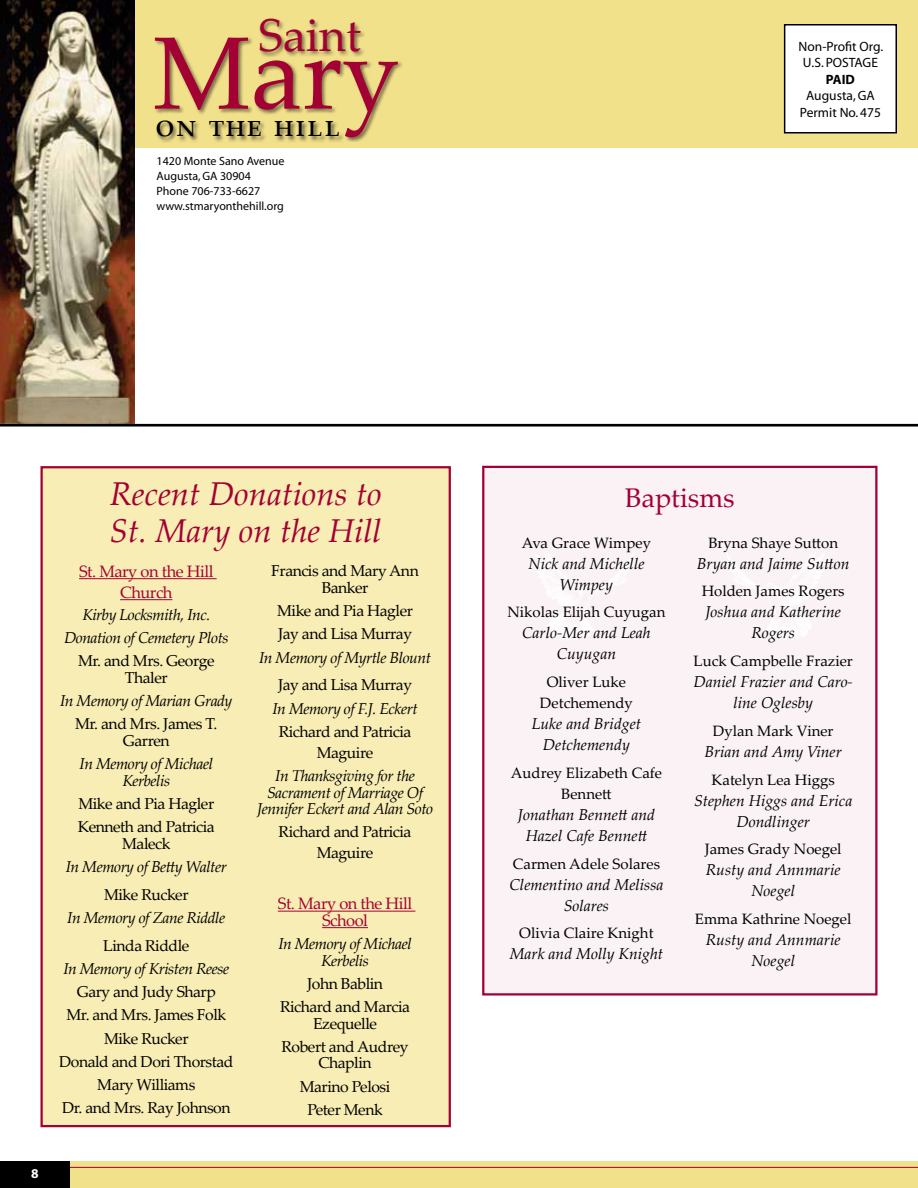
<style>
.page{position:relative;width:918px;height:1188px;background:#fff}
.page>*{position:absolute;margin:0;border:0;box-sizing:border-box;transform-origin:0 0}
.t1{font:103.05px "Palatino Linotype";color:#a30134}
.t2{font:46.2px "Palatino Linotype";color:#a30134}
.t3{font:33.15px "Palatino Linotype";color:#000}
.t4{font:italic 33px/37.5px "Palatino Linotype";color:#a30134}
.t5{font:27px "Palatino Linotype";color:#a30134}
.t6{font:16.5px/21px "Palatino Linotype";letter-spacing:-.03em;color:#a30134;text-align:center}
.t7{font:15.75px/23.2px "Palatino Linotype";letter-spacing:-.03em;color:#000;text-align:center}
.t8{font:italic 15.75px/21px "Palatino Linotype";color:#000;text-align:center}
.t9{font:italic 15.75px/16.5px "Palatino Linotype";letter-spacing:-.03em;color:#000;text-align:center}
.t10{font:15px/21px "Palatino Linotype";color:#000;text-align:center}
.t11{font:13.5px/16.5px "Myriad";color:#000;text-align:center}
.t12{font:700 13.5px "Myriad";color:#000}
.t13{font:700 13.5px "Myriad";color:#fff}
.t14{font:12px/15px "Myriad";color:#000}
</style>
<div class="page">
<div style="left:0;top:1161px;width:918px;height:27px;background:#f2e18b"></div>
<hr style="left:0;top:1167px;width:918px;height:1px;background:#a30134">
<div style="left:0;top:1161px;width:70px;height:27px;background:#000"></div>
<div style="left:0;top:0;width:918px;height:148px;background:#f2e18b"></div>
<div style="left:259px;top:18px;width:107px;height:40px;background:#000;opacity:.5"></div>
<img style="left:0;top:0;width:135px;height:424px">
<div style="left:785px;top:25px;width:111px;height:108px;background:#fff"></div>
<div style="left:784px;top:24px;width:113px;height:110px;border:2px solid #000"></div>
<div style="left:154px;top:36px;width:250px;height:106px;background:#000;opacity:.5"></div>
<div style="left:155px;top:120px;width:189px;height:22px;background:#000;opacity:.6"></div>
<hr style="left:0;top:424px;width:918px;height:3px;background:#000">
<div style="left:40px;top:466px;width:411px;height:661px;background:#f8edb4;border:2px solid #a30134"></div>
<hr style="left:79px;top:578px;width:138px;height:1px;background:#a30134">
<hr style="left:120px;top:599px;width:52px;height:1px;background:#a30134">
<hr style="left:278px;top:911px;width:137px;height:1px;background:#a30134">
<hr style="left:322px;top:927px;width:46px;height:1px;background:#a30134">
<div style="left:482px;top:466px;width:396px;height:530px;background:#faf2f5;border:2px solid #a30134"></div>
<img style="left:727px;top:555px;width:38px;height:36px">
<img style="left:565px;top:555px;width:68px;height:35px">
<h2 class="t2" style="left:259px;top:3px;width:104px">Saint</h2>
<h1 class="t1" style="left:153px;top:0;width:248px">Mary</h1>
<h3 class="t3" style="left:155px;top:101px;width:186px">on the hill</h3>
<p class="t14" style="left:157px;top:154px;width:129px">1420 Monte Sano Avenue<br>Augusta, GA 30904<br>Phone 706-733-6627 www.stmaryonthehill.org</p>
<p class="t11" style="left:799px;top:39px;width:86px">Non-Profit Org.<br>U.S. POSTAGE</p>
<p class="t12" style="left:826px;top:72px;width:31px">PAID</p>
<p class="t11" style="left:806px;top:88px;width:70px">Augusta, GA</p>
<p class="t11" style="left:800px;top:105px;width:83px">Permit No. 475</p>
<p class="t13" style="left:31px;top:1166px;width:9px">8</p>
<h3 class="t4" style="left:110px;top:474px;width:274px">Recent Donations to<br>St. Mary on the Hill</h3>
<h3 class="t5" style="left:625px;top:478px;width:111px">Baptisms</h3>
<p class="t10" style="left:522px;top:531px;width:131px">Ava Grace Wimpey</p>
<p class="t8" style="left:528px;top:552px;width:118px">Nick and Michelle<br>Wimpey</p>
<p class="t10" style="left:507px;top:601px;width:160px">Nikolas Elijah Cuyugan</p>
<p class="t8" style="left:522px;top:622px;width:130px">Carlo-Mer and Leah<br>Cuyugan</p>
<p class="t10" style="left:540px;top:671px;width:94px">Oliver Luke<br>Detchemendy</p>
<p class="t8" style="left:532px;top:713px;width:111px">Luke and Bridget<br>Detchemendy</p>
<p class="t10" style="left:511px;top:762px;width:153px">Audrey Elizabeth Cafe<br>Bennett</p>
<p class="t8" style="left:518px;top:803px;width:139px">Jonathan Bennett and<br>Hazel Cafe Bennett</p>
<p class="t10" style="left:513px;top:852px;width:149px">Carmen Adele Solares</p>
<p class="t8" style="left:509px;top:873px;width:156px">Clementino and Melissa<br>Solares</p>
<p class="t10" style="left:519px;top:922px;width:136px">Olivia Claire Knight</p>
<p class="t8" style="left:510px;top:943px;width:155px">Mark and Molly Knight</p>
<p class="t10" style="left:708px;top:531px;width:131px">Bryna Shaye Sutton</p>
<p class="t8" style="left:697px;top:552px;width:154px">Bryan and Jaime Sutton</p>
<p class="t10" style="left:702px;top:580px;width:144px">Holden James Rogers</p>
<p class="t8" style="left:705px;top:601px;width:137px">Joshua and Katherine<br>Rogers</p>
<p class="t10" style="left:694px;top:650px;width:161px">Luck Campbelle Frazier</p>
<p class="t8" style="left:694px;top:671px;width:161px">Daniel Frazier and Caro&shy;line Oglesby</p>
<p class="t10" style="left:713px;top:720px;width:122px">Dylan Mark Viner</p>
<p class="t8" style="left:705px;top:740px;width:139px">Brian and Amy Viner</p>
<p class="t10" style="left:712px;top:768px;width:125px">Katelyn Lea Higgs</p>
<p class="t8" style="left:694px;top:789px;width:160px">Stephen Higgs and Erica<br>Dondlinger</p>
<p class="t10" style="left:705px;top:838px;width:138px">James Grady Noegel</p>
<p class="t8" style="left:706px;top:859px;width:136px">Rusty and Annmarie<br>Noegel</p>
<p class="t10" style="left:695px;top:908px;width:158px">Emma Kathrine Noegel</p>
<p class="t8" style="left:706px;top:929px;width:136px">Rusty and Annmarie<br>Noegel</p>
<p class="t7" style="left:271px;top:562px;width:149px;line-height:16.5px">Francis and Mary Ann<br>Banker</p>
<p class="t7" style="left:277px;top:599px;width:137px;text-align:left">Mike and Pia Hagler<br>Jay and Lisa Murray</p>
<p class="t9" style="left:259px;top:648px;width:173px">In Memory of Myrtle Blount</p>
<p class="t7" style="left:278px;top:673px;width:136px">Jay and Lisa Murray</p>
<p class="t9" style="left:273px;top:699px;width:147px">In Memory of F.J. Eckert</p>
<p class="t7" style="left:279px;top:720px;width:134px;line-height:21px">Richard and Patricia<br>Maguire</p>
<p class="t9" style="left:257px;top:767px;width:178px">In Thanksgiving for the<br>Sacrament of Marriage Of<br>Jennifer Eckert and Alan Soto</p>
<p class="t7" style="left:279px;top:821px;width:134px;line-height:21px">Richard and Patricia<br>Maguire</p>
<p class="t6" style="left:278px;top:895px;width:136px;line-height:16.5px">St. Mary on the Hill<br>School</p>
<p class="t9" style="left:278px;top:935px;width:135px">In Memory of Michael<br>Kerbelis</p>
<p class="t7" style="left:280px;top:971px;width:131px">John Bablin<br>Richard and Marcia</p>
<p class="t7" style="left:282px;top:1011px;width:129px">Ezequelle<br>Robert and Audrey</p>
<p class="t7" style="left:300px;top:1051px;width:92px">Chaplin<br>Marino Pelosi<br>Peter Menk</p>
<p class="t6" style="left:79px;top:560px;width:136px">St. Mary on the Hill<br>Church</p>
<p class="t9" style="left:64px;top:602px;width:166px;line-height:23.2px">Kirby Locksmith, Inc.<br>Donation of Cemetery Plots</p>
<p class="t7" style="left:78px;top:652px;width:138px;line-height:16.5px">Mr. and Mrs. George<br>Thaler</p>
<p class="t9" style="left:60px;top:692px;width:174px">In Memory of Marian Grady</p>
<p class="t7" style="left:75px;top:715px;width:144px;line-height:16.5px">Mr. and Mrs. James T.<br>Garren</p>
<p class="t9" style="left:80px;top:755px;width:135px">In Memory of Michael<br>Kerbelis</p>
<p class="t7" style="left:78px;top:791px;width:138px;text-align:left">Mike and Pia Hagler<br>Kenneth and Patricia</p>
<p class="t7" style="left:122px;top:831px;width:50px">Maleck</p>
<p class="t9" style="left:66px;top:858px;width:163px">In Memory of Betty Walter</p>
<p class="t7" style="left:104px;top:882px;width:86px">Mike Rucker</p>
<p class="t9" style="left:67px;top:909px;width:160px">In Memory of Zane Riddle</p>
<p class="t7" style="left:103px;top:933px;width:88px">Linda Riddle</p>
<p class="t9" style="left:63px;top:960px;width:167px">In Memory of Kristen Reese</p>
<p class="t7" style="left:59px;top:979px;width:176px">Gary and Judy Sharp<br>Mr. and Mrs. James Folk<br>Mike Rucker<br>Donald and Dori Thorstad<br>Mary Williams<br>Dr. and Mrs. Ray Johnson</p>
</div>
